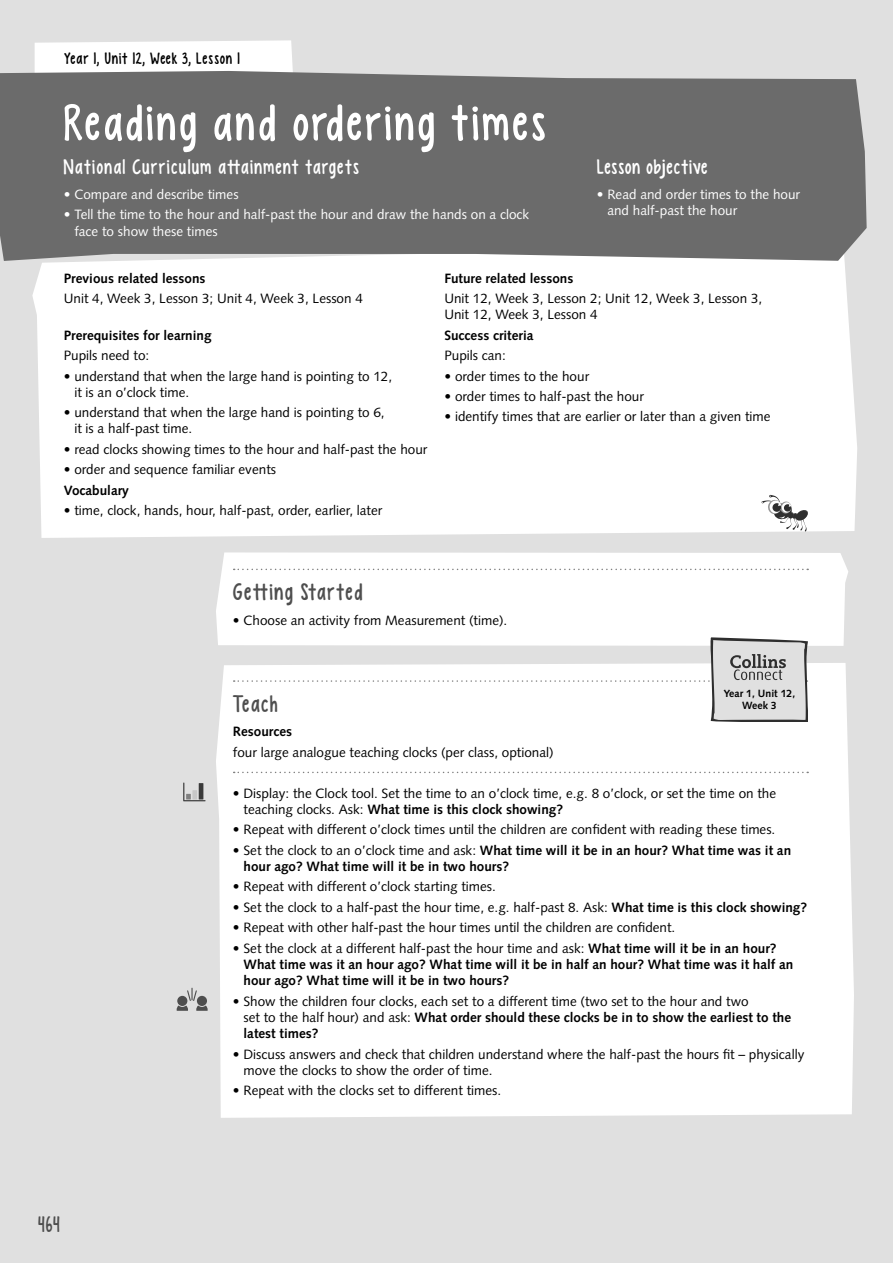
<style>
.page{position:relative;width:893px;height:1263px;background:#e0e0e0}
.page>*{position:absolute;margin:0;border:0;box-sizing:border-box;transform-origin:0 0}
.t1{font:51.75px "KG Empireof Dirt";letter-spacing:.055em;color:#fff}
.t2{font:24px "KG Empireof Dirt";letter-spacing:.06em;color:#4e4e4e}
.t3{font:22.5px "KG Empireof Dirt";color:#4e4e4e}
.t4{font:21px "KG Empireof Dirt";letter-spacing:.055em;color:#fff}
.t5{font:21px "KG Empireof Dirt";letter-spacing:.035em;color:#fff}
.t6{font:16.5px "KG Empireof Dirt";letter-spacing:.04em;color:#000}
.t7{font:13.5px/16.2px "Syntax LT Std";color:#000}
.t8{font:700 13.5px/16.2px "Syntax LT Std";color:#000}
.t9{font:13.5px/16.2px "Syntax LT Std";color:#fff}
.t10{font:700 10.5px/12px "Syntax LT Std";color:#000;text-align:center}
.s1{font-weight:700}
.s2{font-weight:400}
</style>
<div class="page">
<div style="left:35px;top:40px;width:258px;height:31px;background:#fff"></div>
<div style="left:216px;top:663px;width:638px;height:455px;background:#fff"></div>
<div style="left:216px;top:552px;width:632px;height:94px;background:#fff"></div>
<div style="left:32px;top:261px;width:825px;height:277px;background:#fff"></div>
<div style="left:0;top:71px;width:867px;height:190px;background:#6b6b6b"></div>
<svg style="left:234px;top:569px;width:574px;height:1px"></svg>
<svg style="left:761px;top:495px;width:48px;height:36px;background:#cecece"></svg>
<svg style="left:234px;top:772px;width:574px;height:1px"></svg>
<svg style="left:177px;top:988px;width:31px;height:23px"></svg>
<svg style="left:234px;top:637px;width:574px;height:85px"></svg>
<svg style="left:183px;top:782px;width:23px;height:19px"></svg>
<div style="left:192px;top:790px;width:5px;height:9px;background:#c7c7c7"></div>
<hr style="left:199px;top:783px;width:4px;height:16px;background:#393939">
<p class="t6" style="left:65px;top:49px;width:177px">Year 1, Unit 12, Week 3, Lesson 1</p>
<h1 class="t1" style="left:64px;top:94px;width:483px">Reading and ordering times</h1>
<h3 class="t4" style="left:64px;top:155px;width:297px">National Curriculum attainment targets</h3>
<p class="t9" style="left:64px;top:187px;width:176px">• Compare and describe times</p>
<p class="t9" style="left:74px;top:208px;width:456px;text-indent:-11px">• Tell the time to the hour and half-past the hour and draw the hands on a clock face to show these times</p>
<h3 class="t5" style="left:597px;top:155px;width:112px">Lesson objective</h3>
<p class="t9" style="left:607px;top:187px;width:194px;text-indent:-11px">• Read and order times to the hour and half-past the hour</p>
<p class="t8" style="left:64px;top:271px;width:143px">Previous related lessons</p>
<p class="t7" style="left:64px;top:291px;width:301px">Unit 4, Week 3, Lesson 3; Unit 4, Week 3, Lesson 4</p>
<p class="t8" style="left:64px;top:328px;width:149px">Prerequisites for learning</p>
<p class="t7" style="left:64px;top:348px;width:87px">Pupils need to:</p>
<p class="t7" style="left:74px;top:369px;width:319px;text-indent:-11px">• understand that when the large hand is pointing to 12, it is an o’clock time.</p>
<p class="t7" style="left:74px;top:405px;width:312px;text-indent:-11px">• understand that when the large hand is pointing to 6, it is a half-past time.</p>
<p class="t7" style="left:64px;top:442px;width:365px">• read clocks showing times to the hour and half-past the hour</p>
<p class="t7" style="left:64px;top:462px;width:214px">• order and sequence familiar events</p>
<p class="t8" style="left:64px;top:483px;width:67px">Vocabulary</p>
<p class="t7" style="left:64px;top:503px;width:320px">• time, clock, hands, hour, half-past, order, earlier, later</p>
<p class="t8" style="left:444px;top:271px;width:130px">Future related lessons</p>
<p class="t7" style="left:444px;top:291px;width:319px">Unit 12, Week 3, Lesson 2; Unit 12, Week 3, Lesson 3,<br>Unit 12, Week 3, Lesson 4</p>
<p class="t8" style="left:444px;top:328px;width:91px">Success criteria</p>
<p class="t7" style="left:444px;top:348px;width:63px">Pupils can:</p>
<p class="t7" style="left:444px;top:369px;width:146px">• order times to the hour</p>
<p class="t7" style="left:444px;top:389px;width:201px">• order times to half-past the hour</p>
<p class="t7" style="left:444px;top:410px;width:328px">• identify times that are earlier or later than a given time</p>
<h2 class="t2" style="left:233px;top:578px;width:131px">Getting Started</h2>
<p class="t7" style="left:233px;top:613px;width:276px">• Choose an activity from Measurement (time).</p>
<h3 class="t3" style="left:38px;top:1212px;width:23px">464</h3>
<p class="t10" style="left:724px;top:688px;width:73px">Year 1, Unit 12,<br>Week 3</p>
<h2 class="t2" style="left:233px;top:690px;width:46px">Teach</h2>
<p class="t8" style="left:233px;top:724px;width:61px">Resources</p>
<p class="t7" style="left:233px;top:745px;width:322px">four large analogue teaching clocks (per class, optional)</p>
<p class="t7" style="left:244px;top:786px;width:534px;text-indent:-11px">• Display: the Clock tool. Set the time to an o’clock time, e.g. 8 o’clock, or set the time on the teaching clocks. Ask: <span class="s1">What time is this clock showing?</span></p>
<p class="t7" style="left:233px;top:822px;width:544px">• Repeat with different o’clock times until the children are confident with reading these times.</p>
<p class="t8" style="left:244px;top:843px;width:549px;text-indent:-11px"><span class="s2">• Set the clock to an o’clock time and ask:</span> What time will it be in an hour? What time was it an hour ago? What time will it be in two hours?</p>
<p class="t7" style="left:233px;top:880px;width:265px">• Repeat with different o’clock starting times.</p>
<p class="t7" style="left:233px;top:900px;width:576px">• Set the clock to a half-past the hour time, e.g. half-past 8. Ask: <span class="s1">What time is this clock showing?</span></p>
<p class="t7" style="left:233px;top:920px;width:444px">• Repeat with other half-past the hour times until the children are confident.</p>
<p class="t8" style="left:244px;top:941px;width:551px;text-indent:-11px"><span class="s2">• Set the clock at a different half-past the hour time and ask:</span> What time will it be in an hour?<br>What time was it an hour ago? What time will it be in half an hour? What time was it half an hour ago? What time will it be in two hours?</p>
<p class="t7" style="left:244px;top:994px;width:549px;text-indent:-11px">• Show the children four clocks, each set to a different time (two set to the hour and two<br>set to the half hour) and ask: <span class="s1">What order should these clocks be in to show the earliest to the latest times?</span></p>
<p class="t7" style="left:244px;top:1047px;width:562px;text-indent:-11px">• Discuss answers and check that children understand where the half-past the hours fit – physically move the clocks to show the order of time.</p>
<p class="t7" style="left:233px;top:1083px;width:270px">• Repeat with the clocks set to different times.</p>
</div>
